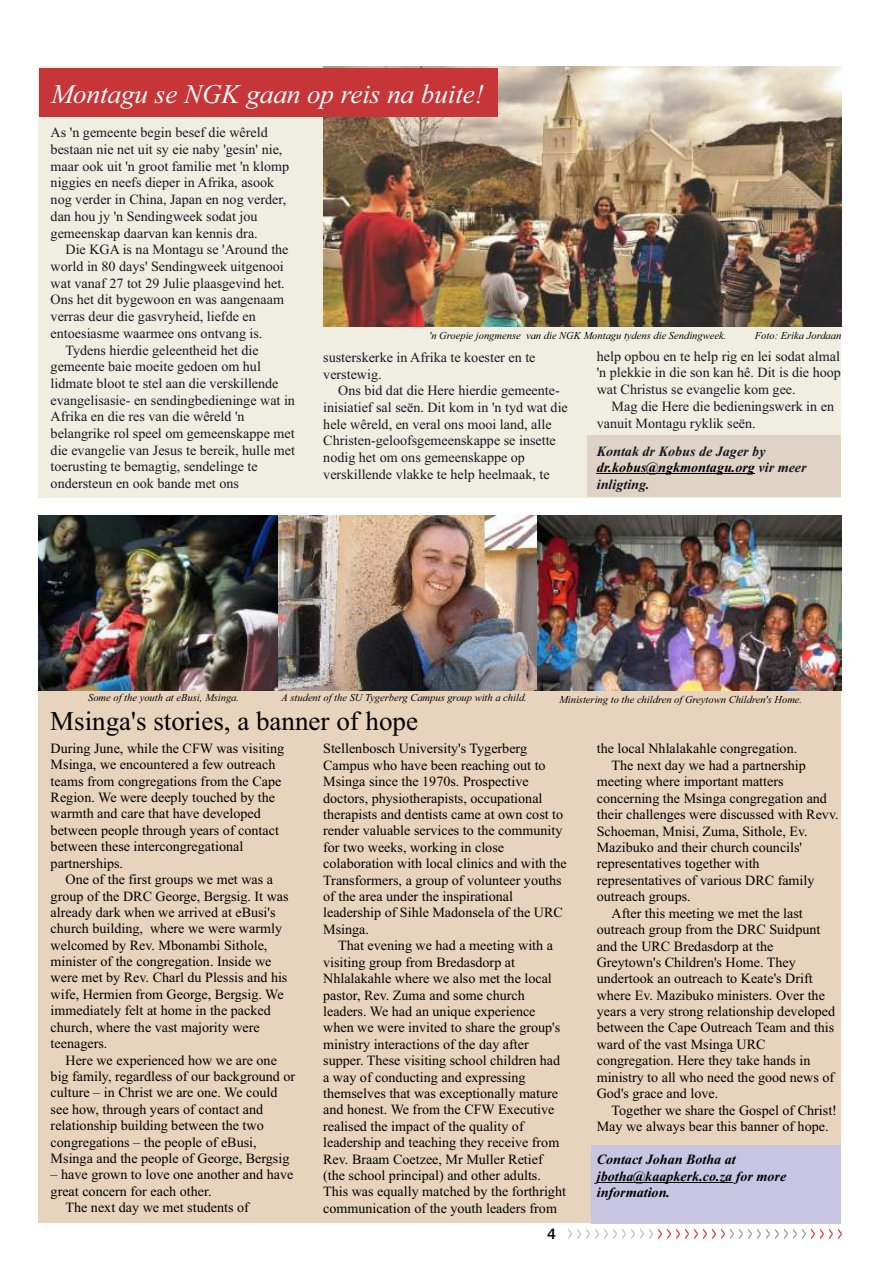
<style>
.page{position:relative;width:893px;height:1263px;background:#fff}
.page>*{position:absolute;margin:0;border:0;box-sizing:border-box;transform-origin:0 0}
.t1{font:italic 27px "Times New Roman";color:#fefefe}
.t2{font:27px "Times New Roman";color:#000}
.t3{font:15px "Humanist 531 BT Bold A";color:#000}
.t4{font:14.1px/16.4px "Times New Roman";color:#000}
.t5{font:14.1px/16.6px "Times New Roman";color:#141823}
.t6{font:italic 700 14.1px/16.6px "Times New Roman";color:#141823}
.t7{font:italic 700 14.1px/16.4px "Times New Roman";color:#000}
.t8{font:italic 10.5px "Times New Roman";color:#000}
.s1{color:#000}
</style>
<div class="page">
<div style="left:38px;top:518px;width:803px;height:705px;background:#e8d3bc"></div>
<div style="left:592px;top:1145px;width:249px;height:78px;background:#c8c5e2"></div>
<svg style="left:568px;top:1228px;width:274px;height:11px"></svg>
<div style="left:38px;top:67px;width:803px;height:431px;background:#f0eee1"></div>
<div style="left:588px;top:435px;width:253px;height:62px;background:#dfd3c5"></div>
<img style="left:323px;top:66px;width:518px;height:260px">
<div style="left:39px;top:68px;width:459px;height:48px;background:#c63538"></div>
<hr style="left:597px;top:473px;width:158px;height:1px;background:#000">
<img style="left:38px;top:516px;width:495px;height:175px">
<img style="left:535px;top:516px;width:306px;height:175px">
<hr style="left:597px;top:1182px;width:135px;height:1px;background:#000">
<img style="left:280px;top:515px;width:256px;height:174px">
<h1 class="t1" style="left:51px;top:84px;width:435px">Montagu se NGK gaan op reis na buite!</h1>
<p class="t5" style="left:51px;top:126px;width:240px">As 'n gemeente begin besef die wêreld bestaan nie net uit sy eie naby 'gesin' nie, maar ook uit 'n groot familie met 'n klomp niggies en neefs dieper in Afrika, asook nog verder in China, Japan en nog verder, dan hou jy 'n Sendingweek sodat jou gemeenskap daarvan kan kennis dra.</p>
<p class="t5" style="left:66px;top:243px;width:225px">Die KGA is na Montagu se 'Around the</p>
<p class="t5" style="left:51px;top:259px;width:235px">world in 80 days' Sendingweek uitgenooi</p>
<p class="t5" style="left:51px;top:276px;width:236px">wat vanaf 27 tot 29 Julie plaasgevind het.</p>
<p class="t5" style="left:51px;top:293px;width:235px">Ons het dit bygewoon en was aangenaam</p>
<p class="t5" style="left:51px;top:309px;width:207px">verras deur die gasvryheid, liefde en</p>
<p class="t5" style="left:51px;top:326px;width:213px">entoesiasme waarmee ons ontvang is.</p>
<p class="t5" style="left:66px;top:343px;width:195px">Tydens hierdie geleentheid het die</p>
<p class="t5" style="left:51px;top:359px;width:212px">gemeente baie moeite gedoen om hul</p>
<p class="t5" style="left:51px;top:376px;width:229px">lidmate bloot te stel aan die verskillende</p>
<p class="t5" style="left:51px;top:393px;width:246px">evangelisasie- en sendingbedieninge wat in</p>
<p class="t5" style="left:51px;top:410px;width:196px">Afrika en die res van die wêreld 'n</p>
<p class="t5" style="left:51px;top:426px;width:245px">belangrike rol speel om gemeenskappe met</p>
<p class="t5" style="left:51px;top:443px;width:246px">die evangelie van Jesus te bereik, hulle met</p>
<p class="t5" style="left:51px;top:460px;width:209px">toerusting te bemagtig, sendelinge te</p>
<p class="t5" style="left:51px;top:476px;width:190px">ondersteun en ook bande met ons</p>
<p class="t8" style="left:429px;top:331px;width:299px">'n Groepie jongmense van die NGK Montagu tydens die Sendingweek.</p>
<p class="t8" style="left:755px;top:331px;width:88px">Foto: Erika Jordaan</p>
<p class="t5" style="left:323px;top:350px;width:214px">susterskerke in Afrika te koester en te verstewig.</p>
<p class="t5" style="left:323px;top:384px;width:246px;text-indent:15px">Ons bid dat die Here hierdie gemeente&shy;inisiatief sal seën. Dit kom in 'n tyd wat die hele wêreld, en veral ons mooi land, alle Christen-geloofsgemeenskappe se insette nodig het om ons gemeenskappe op verskillende vlakke te help heelmaak, te</p>
<p class="t5" style="left:597px;top:349px;width:246px;text-align:justify">help opbou en te help rig en lei sodat almal 'n plekkie in die son kan hê. Dit is die hoop wat Christus se evangelie kom gee.</p>
<p class="t5" style="left:597px;top:399px;width:239px;text-indent:15px">Mag die Here die bedieningswerk in en vanuit Montagu ryklik seën.</p>
<p class="t6" style="left:597px;top:444px;width:211px">Kontak dr Kobus de Jager by <span class="s1">dr.kobus@ngkmontagu.org</span> vir meer inligting.</p>
<p class="t8" style="left:88px;top:693px;width:153px">Some of the youth at eBusi, Msinga.</p>
<p class="t8" style="left:282px;top:693px;width:247px">A student of the SU Tygerberg Campus group with a child.</p>
<p class="t8" style="left:559px;top:696px;width:245px">Ministering to the children of Greytown Children's Home.</p>
<p class="t4" style="left:597px;top:742px;width:202px">the local Nhlalakahle congregation.</p>
<p class="t4" style="left:612px;top:758px;width:196px">The next day we had a partnership</p>
<p class="t4" style="left:597px;top:775px;width:188px">meeting where important matters</p>
<p class="t4" style="left:597px;top:791px;width:232px">concerning the Msinga congregation and</p>
<p class="t4" style="left:597px;top:808px;width:243px">their challenges were discussed with Revv.</p>
<p class="t4" style="left:597px;top:824px;width:212px">Schoeman, Mnisi, Zuma, Sithole, Ev.</p>
<p class="t4" style="left:597px;top:840px;width:207px">Mazibuko and their church councils'</p>
<p class="t4" style="left:597px;top:857px;width:164px">representatives together with</p>
<p class="t4" style="left:597px;top:873px;width:219px">representatives of various DRC family</p>
<p class="t4" style="left:597px;top:889px;width:95px">outreach groups.</p>
<p class="t4" style="left:612px;top:906px;width:193px">After this meeting we met the last</p>
<p class="t4" style="left:597px;top:922px;width:225px">outreach group from the DRC Suidpunt</p>
<p class="t4" style="left:597px;top:939px;width:178px">and the URC Bredasdorp at the</p>
<p class="t4" style="left:597px;top:955px;width:201px">Greytown's Children's Home. They</p>
<p class="t4" style="left:597px;top:972px;width:217px">undertook an outreach to Keate's Drift</p>
<p class="t4" style="left:597px;top:988px;width:230px">where Ev. Mazibuko ministers. Over the</p>
<p class="t4" style="left:597px;top:1004px;width:240px">years a very strong relationship developed</p>
<p class="t4" style="left:597px;top:1021px;width:239px">between the Cape Outreach Team and this</p>
<p class="t4" style="left:597px;top:1037px;width:170px">ward of the vast Msinga URC</p>
<p class="t4" style="left:597px;top:1054px;width:215px">congregation. Here they take hands in</p>
<p class="t4" style="left:597px;top:1070px;width:239px">ministry to all who need the good news of</p>
<p class="t4" style="left:597px;top:1086px;width:123px">God's grace and love.</p>
<p class="t4" style="left:612px;top:1103px;width:227px">Together we share the Gospel of Christ!</p>
<p class="t4" style="left:597px;top:1119px;width:233px">May we always bear this banner of hope.</p>
<p class="t7" style="left:597px;top:1153px;width:191px">Contact Johan Botha at jbotha@kaapkerk.co.za for more information.</p>
<h1 class="t2" style="left:50px;top:711px;width:369px">Msinga's stories, a banner of hope</h1>
<p class="t4" style="left:51px;top:741px;width:235px">During June, while the CFW was visiting Msinga, we encountered a few outreach teams from congregations from the Cape Region. We were deeply touched by the warmth and care that have developed between people through years of contact between these intercongregational partnerships.</p>
<p class="t4" style="left:51px;top:872px;width:239px;text-indent:15px">One of the first groups we met was a group of the DRC George, Bergsig. It was already dark when we arrived at eBusi's church building, where we were warmly welcomed by Rev. Mbonambi Sithole, minister of the congregation. Inside we were met by Rev. Charl du Plessis and his wife, Hermien from George, Bergsig. We immediately felt at home in the packed church, where the vast majority were teenagers.</p>
<p class="t4" style="left:51px;top:1053px;width:246px;text-indent:15px">Here we experienced how we are one big family, regardless of our background or culture – in Christ we are one. We could see how, through years of contact and relationship building between the two congregations – the people of eBusi, Msinga and the people of George, Bergsig</p>
<p class="t4" style="left:51px;top:1168px;width:244px">– have grown to love one another and have</p>
<p class="t4" style="left:51px;top:1184px;width:162px">great concern for each other.</p>
<p class="t4" style="left:66px;top:1201px;width:185px">The next day we met students of</p>
<p class="t4" style="left:323px;top:742px;width:245px">Stellenbosch University's Tygerberg Campus who have been reaching out to Msinga since the 1970s. Prospective doctors, physiotherapists, occupational therapists and dentists came at own cost to render valuable services to the community for two weeks, working in close colaboration with local clinics and with the Transformers, a group of volunteer youths of the area under the inspirational leadership of Sihle Madonsela of the URC Msinga.</p>
<p class="t4" style="left:323px;top:939px;width:244px;text-indent:15px">That evening we had a meeting with a visiting group from Bredasdorp at Nhlalakahle where we also met the local pastor, Rev. Zuma and some church leaders. We had an unique experience when we were invited to share the group's ministry interactions of the day after supper. These visiting school children had a way of conducting and expressing themselves that was exceptionally mature and honest. We from the CFW Executive realised the impact of the quality of leadership and teaching they receive from Rev. Braam Coetzee, Mr Muller Retief (the school principal) and other adults.<br>This was equally matched by the forthright communication of the youth leaders from</p>
<p class="t3" style="left:547px;top:1228px;width:10px">4</p>
</div>
